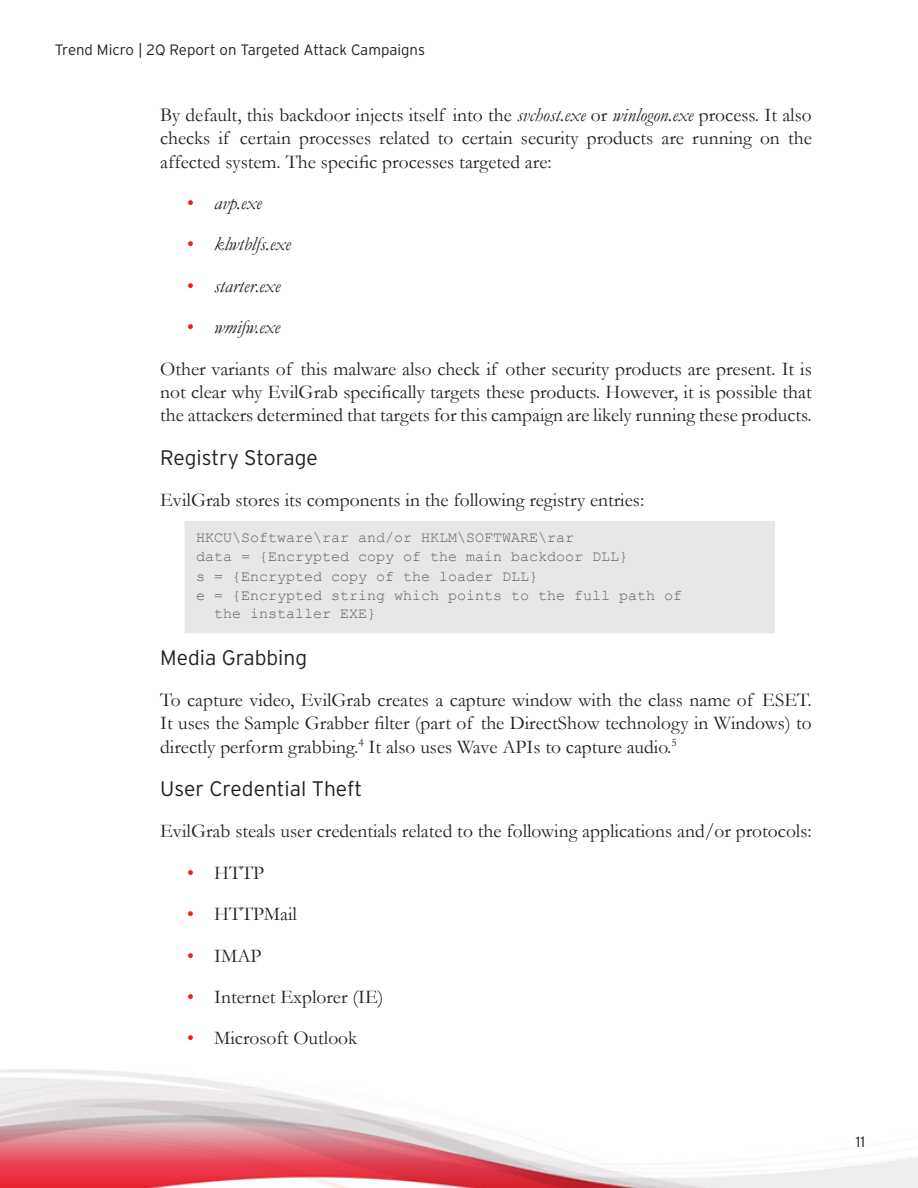
<style>
.page{position:relative;width:918px;height:1188px;background:#fff}
.page>*{position:absolute;margin:0;border:0;box-sizing:border-box;transform-origin:0 0}
.Heading_2{font:300 21px "Interstate";color:#231f20}
.Body_Text_2{font:19.5px/23.4px "Garamond";color:#231f20;text-align:justify}
.t1{font:italic 19.5px "Garamond";color:#231f20}
.Code-HKEY{font:15px/18px "Courier New";color:#636366}
.t2{font:300 15px "Interstate";color:#231f20}
.s1{font-style:italic}
.s2{font-style:normal;color:#ee1d23}
.s3{color:#ee1d23}
</style>
<div class="page">
<img style="left:0;top:1069px;width:918px;height:119px">
<div style="left:184px;top:521px;width:591px;height:112px;background:#e7e7e8"></div>
<p class="t2" style="left:55px;top:40px;width:372px">Trend Micro | 2Q Report on Targeted Attack Campaigns</p>
<p class="Body_Text_2" style="left:160px;top:102px;width:653px">By default, this backdoor injects itself into the <span class="s1">svchost.exe</span> or <span class="s1">winlogon.exe</span> process. It also checks if certain processes related to certain security products are running on the affected system. The specific processes targeted are:</p>
<p class="t1" style="left:187px;top:190px;width:76px"><span class="s2">•</span> avp.exe</p>
<p class="t1" style="left:187px;top:231px;width:105px"><span class="s2">•</span> klwtblfs.exe</p>
<p class="t1" style="left:187px;top:272px;width:95px"><span class="s2">•</span> starter.exe</p>
<p class="t1" style="left:187px;top:314px;width:95px"><span class="s2">•</span> wmifw.exe</p>
<p class="Body_Text_2" style="left:160px;top:356px;width:653px">Other variants of this malware also check if other security products are present. It is not clear why EvilGrab specifically targets these products. However, it is possible that the attackers determined that targets for this campaign are likely running these products.</p>
<p class="Heading_2" style="left:160px;top:444px;width:159px">Registry Storage</p>
<p class="Body_Text_2" style="left:160px;top:488px;width:486px">EvilGrab stores its components in the following registry entries:</p>
<p class="Code-HKEY" style="left:196px;top:528px;width:380px">HKCU\Software\rar and/or HKLM\SOFTWARE\rar</p>
<p class="Code-HKEY" style="left:196px;top:547px;width:434px">data = {Encrypted copy of the main backdoor DLL}</p>
<p class="Code-HKEY" style="left:196px;top:567px;width:344px">s = {Encrypted copy of the loader DLL}</p>
<p class="Code-HKEY" style="left:214px;top:586px;width:470px;text-indent:-18px">e = {Encrypted string which points to the full path of the installer EXE}</p>
<p class="Heading_2" style="left:160px;top:644px;width:149px">Media Grabbing</p>
<p class="Body_Text_2" style="left:160px;top:688px;width:653px">To capture video, EvilGrab creates a capture window with the class name of ESET.<br>It uses the Sample Grabber filter (part of the DirectShow technology in Windows) to directly perform grabbing.<sup>4</sup> It also uses Wave APIs to capture audio.<sup>5</sup></p>
<p class="Heading_2" style="left:160px;top:776px;width:204px">User Credential Theft</p>
<p class="Body_Text_2" style="left:160px;top:819px;width:653px">EvilGrab steals user credentials related to the following applications and/or protocols:</p>
<p class="Body_Text_2" style="left:187px;top:861px;width:78px"><span class="s3">•</span> HTTP</p>
<p class="Body_Text_2" style="left:187px;top:902px;width:111px"><span class="s3">•</span> HTTPMail</p>
<p class="Body_Text_2" style="left:187px;top:943px;width:76px"><span class="s3">•</span> IMAP</p>
<p class="Body_Text_2" style="left:187px;top:985px;width:198px"><span class="s3">•</span> Internet Explorer (IE)</p>
<p class="Body_Text_2" style="left:187px;top:1026px;width:172px"><span class="s3">•</span> Microsoft Outlook</p>
<p class="t2" style="left:856px;top:1132px;width:11px">11</p>
</div>
